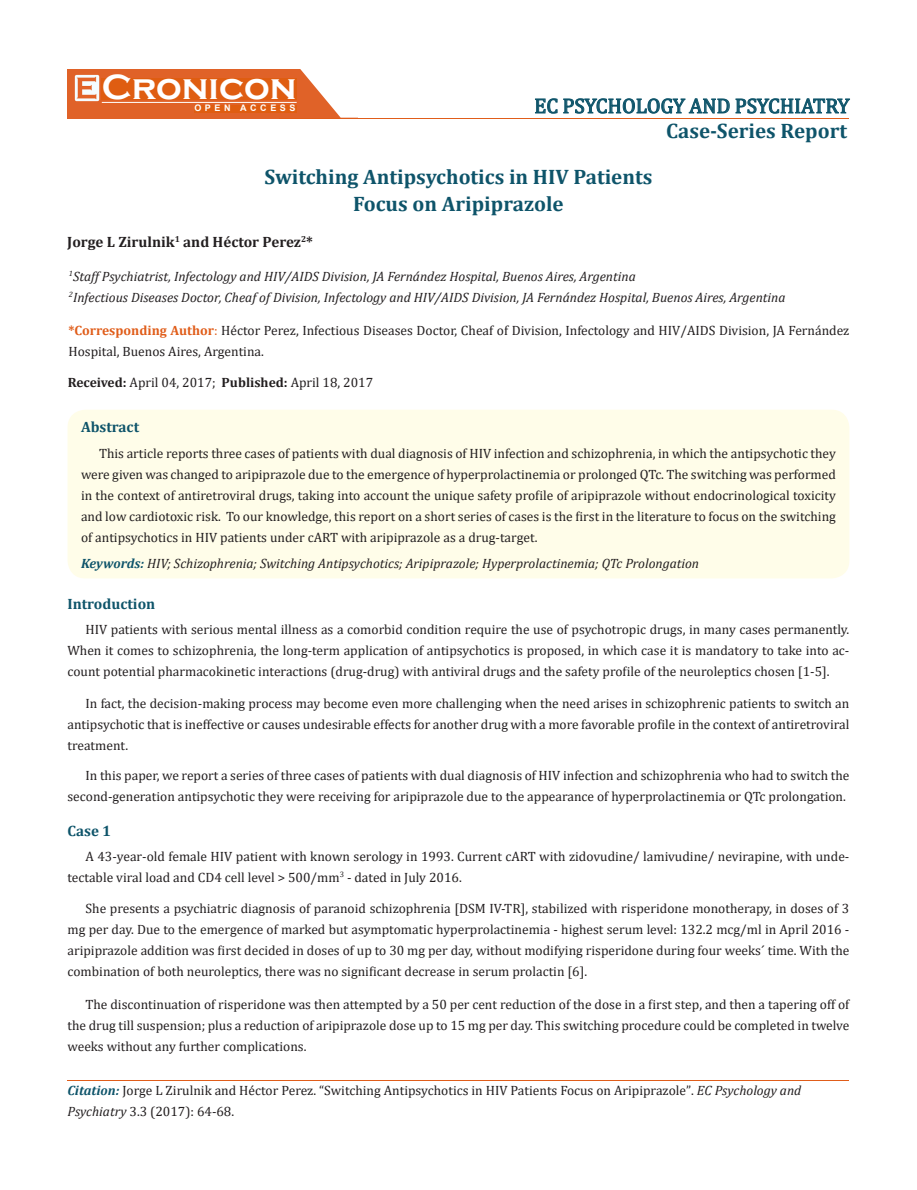
<style>
.page{position:relative;width:917px;height:1190px;background:#fff}
.page>*{position:absolute;margin:0;border:0;box-sizing:border-box;transform-origin:0 0}
.t1{font:700 36px "Copperplate Gothic";color:#fff}
.t2{font:700 21px/27px "Cambria";color:#0e546a;text-align:center}
.t3{font:21px "Cambria";color:#0e546a}
.t4{font:700 15px "Cambria";color:#231f20}
.t5{font:700 15px "Cambria";color:#0e546a}
.t6{font:13.5px/21px "Cambria";color:#231f20;text-align:justify}
.t7{font:italic 13.5px "Cambria";color:#231f20}
.t8{font:700 9px "Arial";letter-spacing:.4em;color:#fff}
.s1{font-weight:700;color:#e05d1a}
.s2{color:#e05d1a}
.s3{font-weight:700}
.s4{font-weight:700;color:#0e546a}
.s5{font-weight:700;font-style:italic;color:#0e546a}
.s6{font-size:13.35px}
.s7{font-style:italic}
</style>
<div class="page">
<div style="left:67px;top:70px;width:290px;height:49px;background:#e06228"></div>
<svg style="left:300px;top:69px;width:58px;height:49px"></svg>
<img style="left:75px;top:75px;width:24px;height:26px">
<div style="left:102px;top:79px;width:195px;height:21px;background:#df5d11"></div>
<div style="left:194px;top:105px;width:103px;height:7px;background:#df5d11"></div>
<svg style="left:535px;top:98px;width:315px;height:16px"></svg>
<hr style="left:102px;top:102px;width:194px;height:1px;background:#fff">
<hr style="left:279px;top:118px;width:569px;height:1px;background:#e05d1a">
<hr style="left:67px;top:1080px;width:782px;height:1px;background:#e05d1a">
<div style="left:67px;top:410px;width:782px;height:168px;background:#fffde9;border-radius:18px"></div>
<p class="t1" style="left:102px;top:68px;width:196px">Cronicon</p>
<p class="t8" style="left:194px;top:102px;width:103px">OPEN ACCESS</p>
<p class="t3" style="left:534px;top:93px;width:316px">EC PSYCHOLOGY AND PSYCHIATRY</p>
<p class="t2" style="left:666px;top:116px;width:182px">Case-Series Report</p>
<p class="t2" style="left:264px;top:163px;width:389px">Switching Antipsychotics in HIV Patients<br>Focus on Aripiprazole</p>
<p class="t4" style="left:67px;top:231px;width:247px">Jorge L Zirulnik<sup>1</sup> and Héctor Perez<sup>2</sup>*</p>
<p class="t7" style="left:69px;top:266px;width:568px"><sup>1</sup>Staff Psychiatrist, Infectology and HIV/AIDS Division, JA Fernández Hospital, Buenos Aires, Argentina</p>
<p class="t7" style="left:69px;top:287px;width:718px"><sup>2</sup>Infectious Diseases Doctor, Cheaf of Division, Infectology and HIV/AIDS Division, JA Fernández Hospital, Buenos Aires, Argentina</p>
<p class="t6" style="left:68px;top:319px;width:782px"><span class="s1">*Corresponding Author</span><span class="s2">:</span> Héctor Perez, Infectious Diseases Doctor, Cheaf of Division, Infectology and HIV/AIDS Division, JA Fernández<br>Hospital, Buenos Aires, Argentina.</p>
<p class="t6" style="left:68px;top:372px;width:307px"><span class="s3">Received:</span> April 04, 2017; <span class="s3">Published:</span> April 18, 2017</p>
<p class="t5" style="left:81px;top:416px;width:60px">Abstract</p>
<p class="t6" style="left:81px;top:442px;width:756px;text-indent:18px">This article reports three cases of patients with dual diagnosis of HIV infection and schizophrenia, in which the antipsychotic they were given was changed to aripiprazole due to the emergence of hyperprolactinemia or prolonged QTc. The switching was performed in the context of antiretroviral drugs, taking into account the unique safety profile of aripiprazole without endocrinological toxicity and low cardiotoxic risk. To our knowledge, this report on a short series of cases is the first in the literature to focus on the switching of antipsychotics in HIV patients under cART with aripiprazole as a drug-target.</p>
<p class="t7" style="left:81px;top:554px;width:619px"><span class="s4">Keywords:</span> HIV; Schizophrenia; Switching Antipsychotics; Aripiprazole; Hyperprolactinemia; QTc Prolongation</p>
<p class="t5" style="left:67px;top:593px;width:89px">Introduction</p>
<p class="t6" style="left:67px;top:619px;width:783px;text-indent:18px">HIV patients with serious mental illness as a comorbid condition require the use of psychotropic drugs, in many cases permanently.<br>When it comes to schizophrenia, the long-term application of antipsychotics is proposed, in which case it is mandatory to take into ac&shy;count potential pharmacokinetic interactions (drug-drug) with antiviral drugs and the safety profile of the neuroleptics chosen [1-5].</p>
<p class="t6" style="left:67px;top:692px;width:783px;text-indent:18px">In fact, the decision-making process may become even more challenging when the need arises in schizophrenic patients to switch an antipsychotic that is ineffective or causes undesirable effects for another drug with a more favorable profile in the context of antiretroviral treatment.</p>
<p class="t6" style="left:67px;top:764px;width:783px;text-align:right">In this paper, we report a series of three cases of patients with dual diagnosis of HIV infection and schizophrenia who had to switch the second-generation antipsychotic they were receiving for aripiprazole due to the appearance of hyperprolactinemia or QTc prolongation.</p>
<p class="t5" style="left:67px;top:819px;width:45px">Case 1</p>
<p class="t6" style="left:67px;top:845px;width:783px;text-indent:18px">A 43-year-old female HIV patient with known serology in 1993. Current cART with zidovudine/ lamivudine/ nevirapine, with unde&shy;tectable viral load and CD4 cell level &gt; 500/mm<sup>3</sup> - dated in July 2016.</p>
<p class="t6" style="left:67px;top:898px;width:783px;text-indent:18px">She presents a psychiatric diagnosis of paranoid schizophrenia [DSM IV-TR], stabilized with risperidone monotherapy, in doses of 3 mg per day. Due to the emergence of marked but asymptomatic hyperprolactinemia - highest serum level: 132.2 mcg/ml in April 2016 - aripiprazole addition was first decided in doses of up to 30 mg per day, without modifying risperidone during four weeks´ time. With the combination of both neuroleptics, there was no significant decrease in serum prolactin [6].</p>
<p class="t6" style="left:67px;top:993px;width:783px;text-indent:18px">The discontinuation of risperidone was then attempted by a 50 per cent reduction of the dose in a first step, and then a tapering off of the drug till suspension; plus a reduction of aripiprazole dose up to 15 mg per day. This switching procedure could be completed in twelve weeks without any further complications.</p>
<p class="t6" style="left:67px;top:1079px;width:735px"><span class="s5">Citation:</span> Jorge L Zirulnik and Héctor Perez. “Switching Antipsychotics in HIV Patients Focus on Aripiprazole”<span class="s6">.</span> <span class="s7">EC Psychology and<br>Psychiatry</span> <span class="s6">3</span>.3 (2017): 64-68.</p>
</div>
